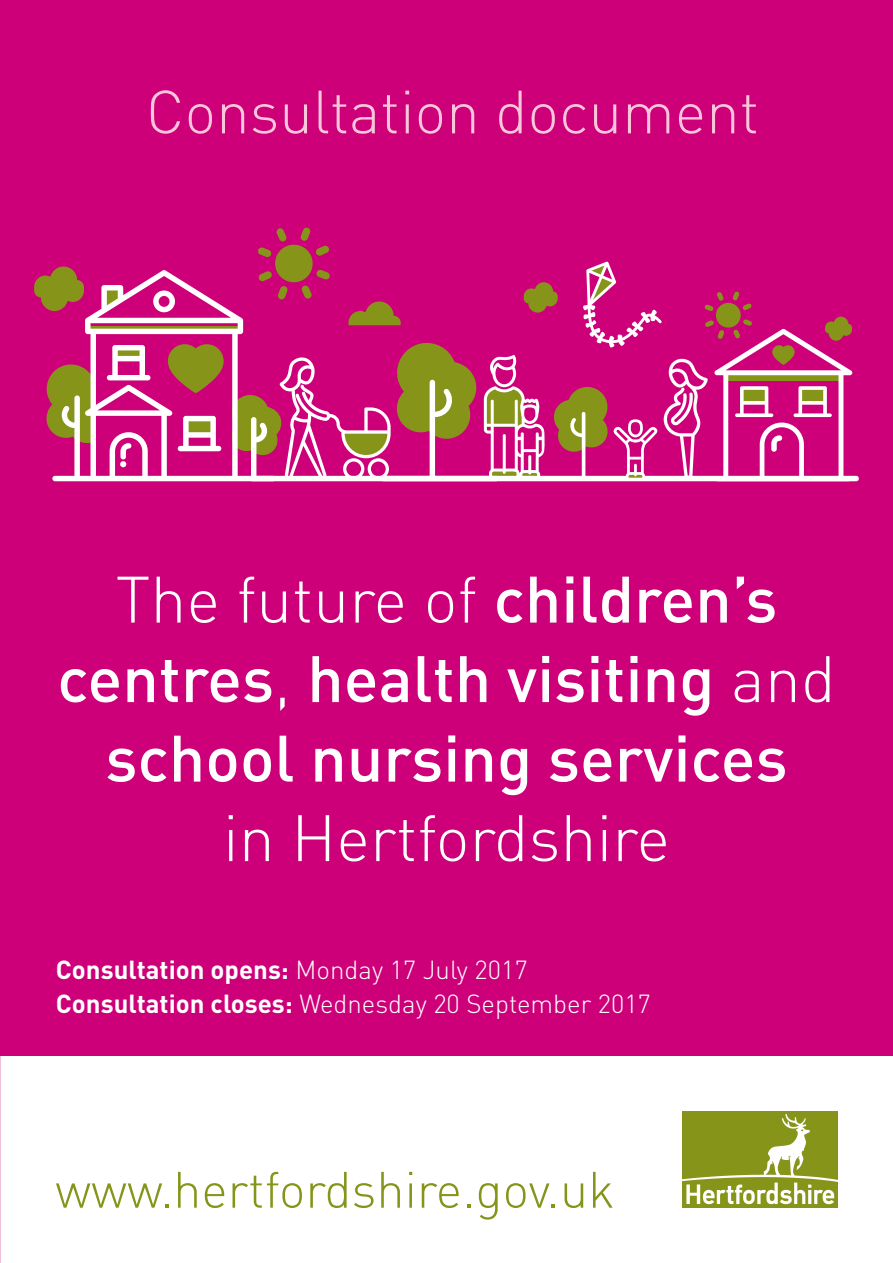
<style>
.page{position:relative;width:893px;height:1263px;background:#fff}
.page>*{position:absolute;margin:0;border:0;box-sizing:border-box;transform-origin:0 0}
.t1{font:500 64.5px/79.5px "DIN";color:#fff;text-align:center}
.t2{font:300 60px "DIN";color:#fac6da}
.sw_question{font:300 50.4px "DIN";color:#86951a}
.t3{font:300 25.8px "DIN";color:#fff}
.t4{font:700 25.8px "DIN";color:#fff}
.s1{font-weight:300}
.s2{font-weight:700}
</style>
<div class="page">
<div style="left:0;top:0;width:893px;height:1056px;background:#cd007a"></div>
<img style="left:682px;top:1111px;width:156px;height:97px">
<svg style="left:46px;top:374px;width:6px;height:58px"></svg>
<svg style="left:52px;top:270px;width:180px;height:211px"></svg>
<svg style="left:107px;top:345px;width:43px;height:35px"></svg>
<svg style="left:178px;top:416px;width:43px;height:35px"></svg>
<svg style="left:153px;top:290px;width:22px;height:22px"></svg>
<svg style="left:120px;top:443px;width:11px;height:24px"></svg>
<svg style="left:34px;top:266px;width:50px;height:45px"></svg>
<svg style="left:168px;top:344px;width:56px;height:49px"></svg>
<svg style="left:232px;top:227px;width:627px;height:254px"></svg>
<p class="t2" style="left:146px;top:75px;width:615px">Consultation document</p>
<p class="t1" style="left:57px;top:557px;width:780px"><span class="s1">The future of</span> children’s centres<span class="s1">,</span> health visiting <span class="s1">and </span>school nursing services<br><span class="s1">in Hertfordshire</span></p>
<p class="t4" style="left:56px;top:953px;width:473px">Consultation opens: <span class="s1">Monday 17 July 2017</span></p>
<p class="t3" style="left:56px;top:987px;width:596px"><span class="s2">Consultation closes:</span> Wednesday 20 September 2017</p>
<p class="sw_question" style="left:55px;top:1158px;width:561px">www.hertfordshire.gov.uk</p>
</div>
